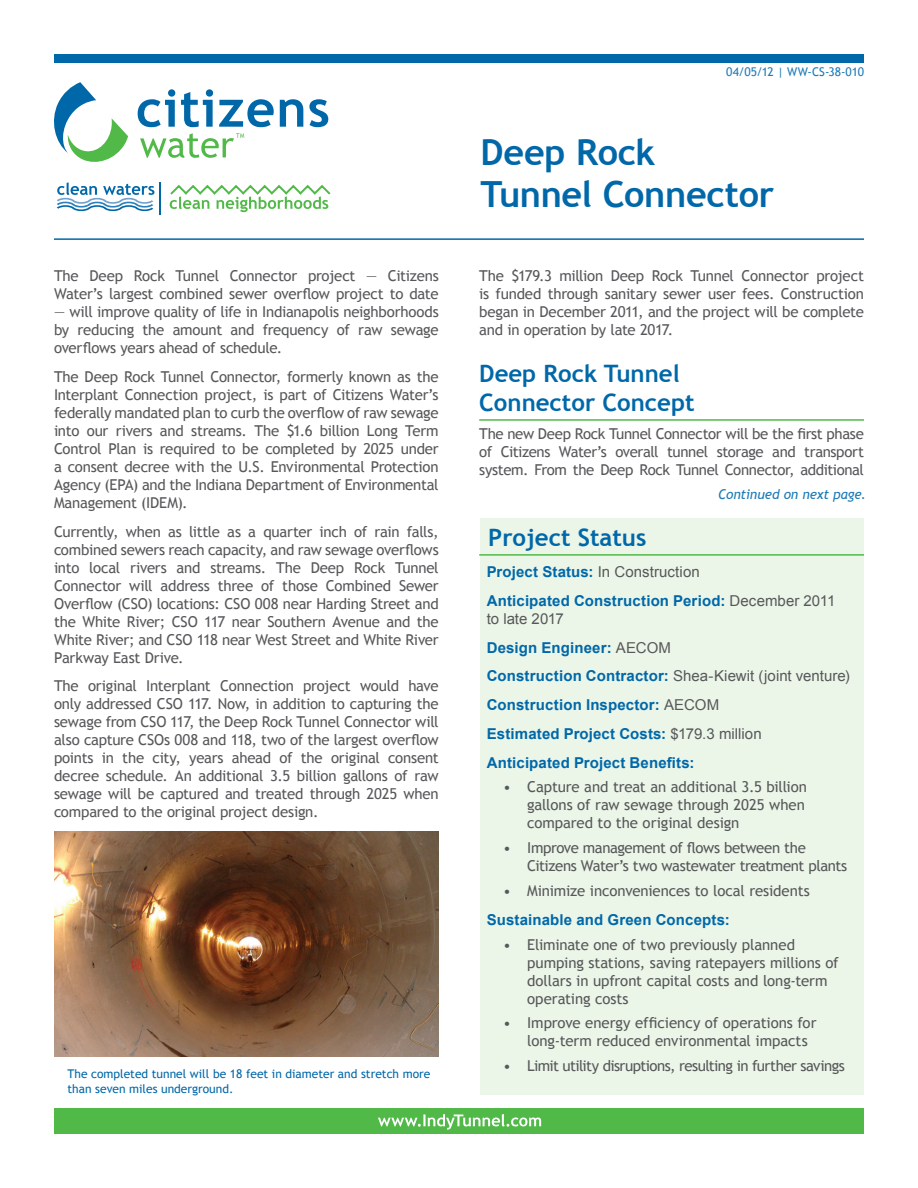
<style>
.page{position:relative;width:918px;height:1188px;background:#fff}
.page>*{position:absolute;margin:0;border:0;box-sizing:border-box;transform-origin:0 0}
.t1{font:700 36px/42px "Trebuchet MS";letter-spacing:-.01em;color:#0068a9}
.Head{font:700 24px/28.8px "Trebuchet MS";color:#0068a9}
.Body_Copy{font:15px/18px "Trebuchet MS";letter-spacing:-.02em;color:#57585a;text-align:justify}
.Hanging_Indent_Body{font:15px/18px "Trebuchet MS";letter-spacing:-.01em;color:#57585a}
.Body_Copy-2{font:700 15px/18px "Arial";letter-spacing:.01em;color:#0068a9}
.Hanging_Indent_Body-2{font:15px/18px "Trebuchet MS";letter-spacing:-.03em;color:#57585a}
.Hanging_Indent_Body-3{font:15px "Trebuchet MS";letter-spacing:-.04em;color:#57585a}
.Body_Copy-3{font:15px "Arial";letter-spacing:.005em;color:#57585a}
.Continued_On{font:italic 13.5px "Trebuchet MS";letter-spacing:-.005em;color:#1c7bb7}
.caption_copy{font:12px/15px "Trebuchet MS";color:#0068a9}
.Body_Copy-4{font:12px "Trebuchet MS";color:#1c7bb7}
.s1{font-weight:400;color:#57585a}
.s2{font-weight:700;color:#0068a9}
</style>
<div class="page">
<div style="left:480px;top:518px;width:383px;height:577px;background:#ebf5e8"></div>
<hr style="left:479px;top:554px;width:385px;height:2px;background:#51b948">
<svg style="left:138px;top:89px;width:37px;height:38px"></svg>
<svg style="left:181px;top:89px;width:32px;height:38px"></svg>
<svg style="left:219px;top:99px;width:55px;height:28px"></svg>
<svg style="left:280px;top:99px;width:23px;height:28px"></svg>
<svg style="left:309px;top:99px;width:19px;height:28px"></svg>
<svg style="left:54px;top:82px;width:74px;height:80px"></svg>
<svg style="left:140px;top:133px;width:104px;height:25px"></svg>
<hr style="left:160px;top:182px;width:1px;height:33px;background:#0068a9">
<svg style="left:57px;top:182px;width:97px;height:29px"></svg>
<svg style="left:169px;top:184px;width:162px;height:28px"></svg>
<div style="left:54px;top:54px;width:810px;height:9px;background:#0068a9"></div>
<hr style="left:54px;top:238px;width:810px;height:2px;background:#0068a9">
<div style="left:54px;top:1108px;width:810px;height:26px;background:#51b948"></div>
<img style="left:54px;top:832px;width:385px;height:224px">
<hr style="left:479px;top:419px;width:385px;height:2px;background:#51b948">
<svg style="left:378px;top:1114px;width:163px;height:16px"></svg>
<p class="Body_Copy" style="left:54px;top:267px;width:386px">The Deep Rock Tunnel Connector project — Citizens<br>Water’s largest combined sewer overflow project to date</p>
<p class="Body_Copy" style="left:54px;top:303px;width:386px">— will improve quality of life in Indianapolis neighborhoods by reducing the amount and frequency of raw sewage overflows years ahead of schedule.</p>
<p class="Body_Copy" style="left:54px;top:368px;width:386px">The Deep Rock Tunnel Connector, formerly known as the Interplant Connection project, is part of Citizens Water’s federally mandated plan to curb the overflow of raw sewage into our rivers and streams. The $1.6 billion Long Term Control Plan is required to be completed by 2025 under a consent decree with the U.S. Environmental Protection Agency (EPA) and the Indiana Department of Environmental Management (IDEM).</p>
<p class="Body_Copy" style="left:54px;top:523px;width:386px">Currently, when as little as a quarter inch of rain falls, combined sewers reach capacity, and raw sewage overflows into local rivers and streams. The Deep Rock Tunnel Connector will address three of those Combined Sewer Overflow (CSO) locations: CSO 008 near Harding Street and the White River; CSO 117 near Southern Avenue and the White River; and CSO 118 near West Street and White River Parkway East Drive.</p>
<p class="Body_Copy" style="left:54px;top:677px;width:386px">The original Interplant Connection project would have only addressed CSO 117. Now, in addition to capturing the sewage from CSO 117, the Deep Rock Tunnel Connector will also capture CSOs 008 and 118, two of the largest overflow points in the city, years ahead of the original consent decree schedule. An additional 3.5 billion gallons of raw sewage will be captured and treated through 2025 when compared to the original project design.</p>
<p class="caption_copy" style="left:68px;top:1066px;width:364px">The completed tunnel will be 18 feet in diameter and stretch more than seven miles underground.</p>
<p class="Body_Copy-4" style="left:726px;top:65px;width:139px">04/05/12 | WW-CS-38-010</p>
<p class="t1" style="left:481px;top:131px;width:295px">Deep Rock<br>Tunnel Connector</p>
<p class="Body_Copy" style="left:479px;top:267px;width:386px">The $179.3 million Deep Rock Tunnel Connector project is funded through sanitary sewer user fees. Construction began in December 2011, and the project will be complete and in operation by late 2017.</p>
<p class="Head" style="left:479px;top:359px;width:217px">Deep Rock Tunnel<br>Connector Concept</p>
<p class="Body_Copy" style="left:479px;top:425px;width:386px">The new Deep Rock Tunnel Connector will be the first phase of Citizens Water’s overall tunnel storage and transport system. From the Deep Rock Tunnel Connector, additional</p>
<p class="Head" style="left:488px;top:523px;width:160px">Project Status</p>
<p class="Continued_On" style="left:718px;top:486px;width:149px">Continued on next page.</p>
<p class="Body_Copy-2" style="left:487px;top:563px;width:215px">Project Status: <span class="s1">In Construction</span></p>
<p class="Body_Copy-2" style="left:487px;top:592px;width:350px">Anticipated Construction Period: <span class="s1">December 2011 to late 2017</span></p>
<p class="Body_Copy-2" style="left:487px;top:639px;width:186px">Design Engineer: <span class="s1">AECOM</span></p>
<p class="Body_Copy-3" style="left:487px;top:666px;width:365px"><span class="s2">Construction Contractor:</span> Shea-Kiewit (joint venture)</p>
<p class="Body_Copy-2" style="left:487px;top:696px;width:234px">Construction Inspector: <span class="s1">AECOM</span></p>
<p class="Body_Copy-2" style="left:487px;top:725px;width:276px">Estimated Project Costs: <span class="s1">$179.3 million</span></p>
<p class="Body_Copy-2" style="left:487px;top:754px;width:209px">Anticipated Project Benefits:</p>
<p class="Hanging_Indent_Body" style="left:527px;top:778px;width:281px;text-indent:-24px">• Capture and treat an additional 3.5 billion gallons of raw sewage through 2025 when compared to the original design</p>
<p class="Hanging_Indent_Body-2" style="left:527px;top:839px;width:322px;text-indent:-24px">• Improve management of flows between the<br>Citizens Water’s two wastewater treatment plants</p>
<p class="Hanging_Indent_Body" style="left:503px;top:882px;width:308px">• Minimize inconveniences to local residents</p>
<p class="Body_Copy-2" style="left:487px;top:911px;width:245px">Sustainable and Green Concepts:</p>
<p class="Hanging_Indent_Body" style="left:527px;top:935px;width:313px;text-indent:-24px">• Eliminate one of two previously planned pumping stations, saving ratepayers millions of dollars in upfront capital costs and long-term operating costs</p>
<p class="Hanging_Indent_Body" style="left:527px;top:1014px;width:291px;text-indent:-24px">• Improve energy efficiency of operations for long-term reduced environmental impacts</p>
<p class="Hanging_Indent_Body-3" style="left:503px;top:1057px;width:343px">• Limit utility disruptions, resulting in further savings</p>
</div>
